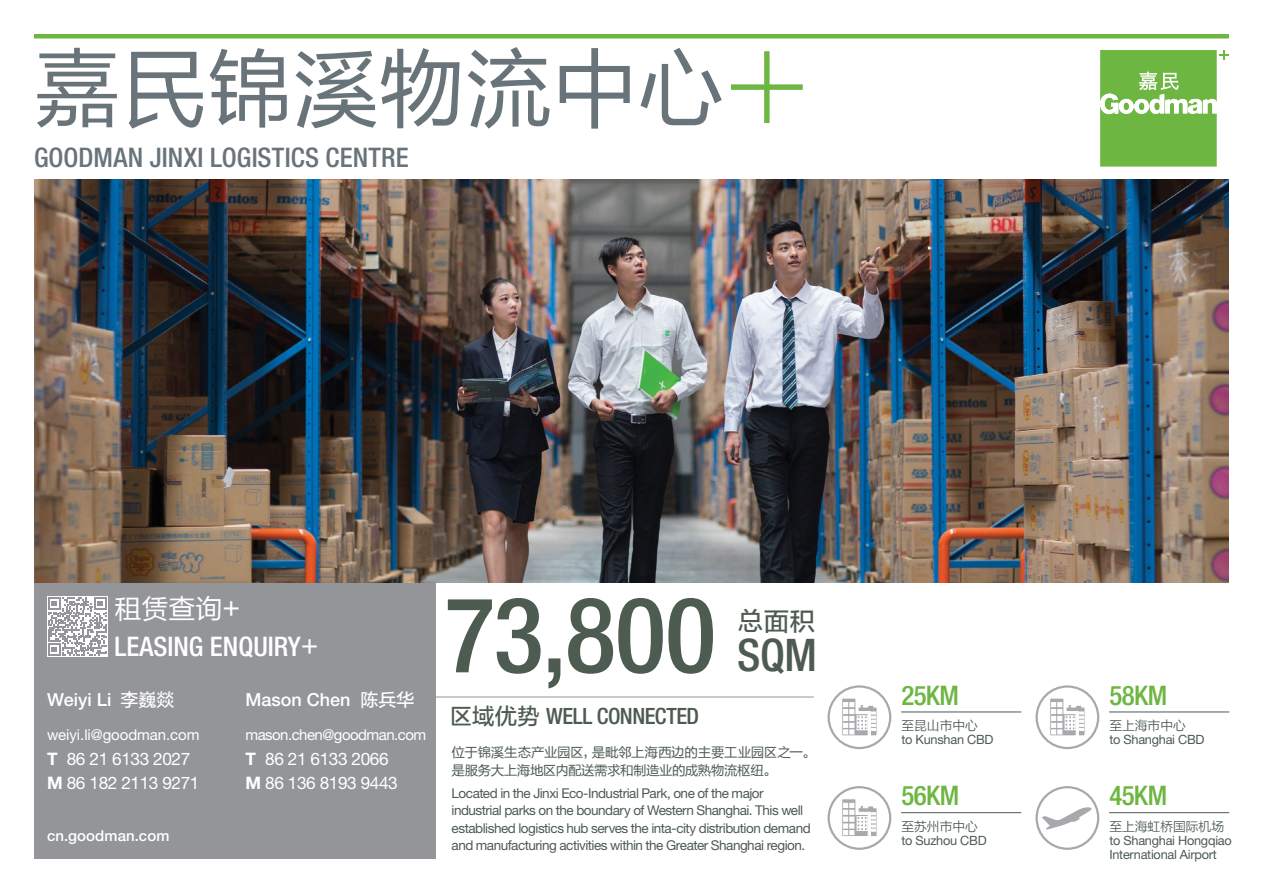
<style>
.page{position:relative;width:1263px;height:893px;background:#fff}
.page>*{position:absolute;margin:0;border:0;box-sizing:border-box;transform-origin:0 0}
.t1{font:500 condensed 105px "Helvetica Neue LT Std";color:#4d5b50}
.t2{font:86.25px "FZLTHK GBK1 0";color:#69747a}
.t3{font:500 condensed 45px "Helvetica Neue LT Std";color:#4d5b50}
.t4{font:500 condensed 27px "Helvetica Neue LT Std";letter-spacing:.005em;color:#69747a}
.t5{font:500 condensed 27px "Helvetica Neue LT Std";letter-spacing:-.02em;color:#6cb641}
.t6{font:500 condensed 27px "Helvetica Neue LT Std";color:#fff}
.t7{font:27px "FZLTHK GBK1 0";color:#fff}
.t8{font:25.5px "FZLTZHUNHK GBK1 0";color:#4d5b50}
.t9{font:500 condensed 22.5px "Helvetica Neue LT Std";letter-spacing:-.02em;color:#4d5b50}
.t10{font:500 18px "Helvetica Neue LT Std";color:#fff}
.t11{font:17.25px "Helvetica Neue LT Std";letter-spacing:-.025em;color:#fff}
.t12{font:700 17.25px "Helvetica Neue LT Std";color:#fff}
.t13{font:15px "Helvetica Neue LT Std";letter-spacing:-.035em;color:#fff}
.t14{font:15px "Helvetica Neue LT Std";letter-spacing:-.005em;color:#fff}
.t15{font:500 15px "Helvetica Neue LT Std";letter-spacing:.01em;color:#fff}
.t16{font:13.5px/17.2px "Helvetica Neue LT Std";letter-spacing:-.035em;color:#4d5b50}
.t17{font:13.5px/17.2px "FZLTHK GBK1 0";letter-spacing:-.03em;color:#4d5b50}
.t18{font:12.75px/14.2px "Helvetica Neue LT Std";letter-spacing:-.02em;color:#4d5b50}
.t19{font:12.75px "FZLTXIHK GBK1 0";color:#4d5b50}
.s1{font-family:"Helvetica Neue LT Std";font-weight:100;font-size:142.5px;color:#6cb641}
.s2{font-family:"FZLTHK GBK1 0";font-weight:400;font-stretch:normal}
.s3{font-family:"FZLTZHUNHK GBK1 0";font-weight:400}
.s4{font-weight:700}
.s5{font-family:"FZLTZHUNHK GBK1 0";font-weight:400;font-stretch:normal}
</style>
<div class="page">
<div style="left:34px;top:34px;width:1195px;height:5px;background:#6cb641"></div>
<div style="left:34px;top:583px;width:401px;height:276px;background:#939598"></div>
<hr style="left:901px;top:712px;width:120px;height:1px;background:#4d5b50">
<hr style="left:901px;top:812px;width:120px;height:1px;background:#4d5b50">
<hr style="left:1109px;top:712px;width:120px;height:1px;background:#4d5b50">
<hr style="left:1109px;top:812px;width:120px;height:1px;background:#4d5b50">
<hr style="left:423px;top:697px;width:391px;height:1px;background:#939598">
<svg style="left:1100px;top:50px;width:129px;height:117px"></svg>
<div style="left:47px;top:596px;width:60px;height:61px;background:#fff"></div>
<svg style="left:48px;top:597px;width:59px;height:59px"></svg>
<div style="left:827px;top:786px;width:64px;height:64px;border:2px solid #a7a9ac;border-radius:50%"></div>
<svg style="left:842px;top:799px;width:35px;height:37px"></svg>
<div style="left:827px;top:685px;width:64px;height:64px;border:2px solid #a7a9ac;border-radius:50%"></div>
<svg style="left:842px;top:698px;width:35px;height:38px"></svg>
<div style="left:1035px;top:685px;width:64px;height:64px;border:2px solid #a7a9ac;border-radius:50%"></div>
<svg style="left:1050px;top:698px;width:35px;height:38px"></svg>
<div style="left:1035px;top:786px;width:64px;height:64px;border:2px solid #a7a9ac;border-radius:50%"></div>
<svg style="left:1042px;top:807px;width:50px;height:23px"></svg>
<img style="left:34px;top:179px;width:1195px;height:404px">
<h2 class="t2" style="left:34px;top:41px;width:777px">嘉民锦溪物流中心<span class="s1">+</span></h2>
<h3 class="t4" style="left:34px;top:141px;width:376px">GOODMAN JINXI LOGISTICS CENTRE</h3>
<h3 class="t7" style="left:114px;top:594px;width:127px">租赁查询+</h3>
<h3 class="t6" style="left:114px;top:630px;width:206px">LEASING ENQUIRY<span class="s2">+</span></h3>
<h3 class="t10" style="left:47px;top:689px;width:129px">Weiyi Li <span class="s3">李巍燚</span></h3>
<p class="t14" style="left:47px;top:725px;width:154px">weiyi.li@goodman.com</p>
<p class="t12" style="left:47px;top:748px;width:12px">T</p>
<p class="t11" style="left:67px;top:748px;width:125px">86 21 6133 2027</p>
<p class="t11" style="left:47px;top:772px;width:154px"><span class="s4">M</span> 86 182 2113 9271</p>
<p class="t15" style="left:47px;top:826px;width:124px">cn.goodman.com</p>
<h3 class="t10" style="left:245px;top:689px;width:171px">Mason Chen <span class="s3">陈兵华</span></h3>
<p class="t13" style="left:245px;top:725px;width:182px">mason.chen@goodman.com</p>
<p class="t11" style="left:265px;top:748px;width:125px">86 21 6133 2066</p>
<p class="t12" style="left:245px;top:748px;width:12px">T</p>
<p class="t11" style="left:245px;top:772px;width:154px"><span class="s4">M</span> 86 136 8193 9443</p>
<h1 class="t1" style="left:445px;top:572px;width:273px">73,800</h1>
<h3 class="t9" style="left:450px;top:703px;width:251px"><span class="s5">区域优势</span> WELL CONNECTED</h3>
<h3 class="t8" style="left:738px;top:608px;width:79px">总面积</h3>
<h3 class="t3" style="left:737px;top:628px;width:81px">SQM</h3>
<p class="t17" style="left:452px;top:744px;width:365px">位于锦溪生态产业园区，是毗邻上海西边的主要工业园区之一。是服务大上海地区内配送需求和制造业的成熟物流枢纽。</p>
<p class="t16" style="left:452px;top:785px;width:361px">Located in the Jinxi Eco-Industrial Park, one of the major industrial parks on the boundary of Western Shanghai. This well established logistics hub serves the inta-city distribution demand and manufacturing activities within the Greater Shanghai region.</p>
<h3 class="t5" style="left:901px;top:679px;width:59px">25KM</h3>
<h3 class="t5" style="left:1109px;top:679px;width:59px">58KM</h3>
<p class="t19" style="left:901px;top:718px;width:78px">至昆山市中心</p>
<p class="t18" style="left:901px;top:732px;width:94px">to Kunshan CBD</p>
<p class="t19" style="left:1109px;top:718px;width:78px">至上海市中心</p>
<p class="t18" style="left:1109px;top:732px;width:97px">to Shanghai CBD</p>
<h3 class="t5" style="left:901px;top:780px;width:59px">56KM</h3>
<h3 class="t5" style="left:1109px;top:780px;width:59px">45KM</h3>
<p class="t19" style="left:901px;top:819px;width:78px">至苏州市中心</p>
<p class="t18" style="left:901px;top:833px;width:87px">to Suzhou CBD</p>
<p class="t19" style="left:1109px;top:819px;width:116px">至上海虹桥国际机场</p>
<p class="t18" style="left:1109px;top:833px;width:124px">to Shanghai Hongqiao<br>International Airport</p>
</div>
